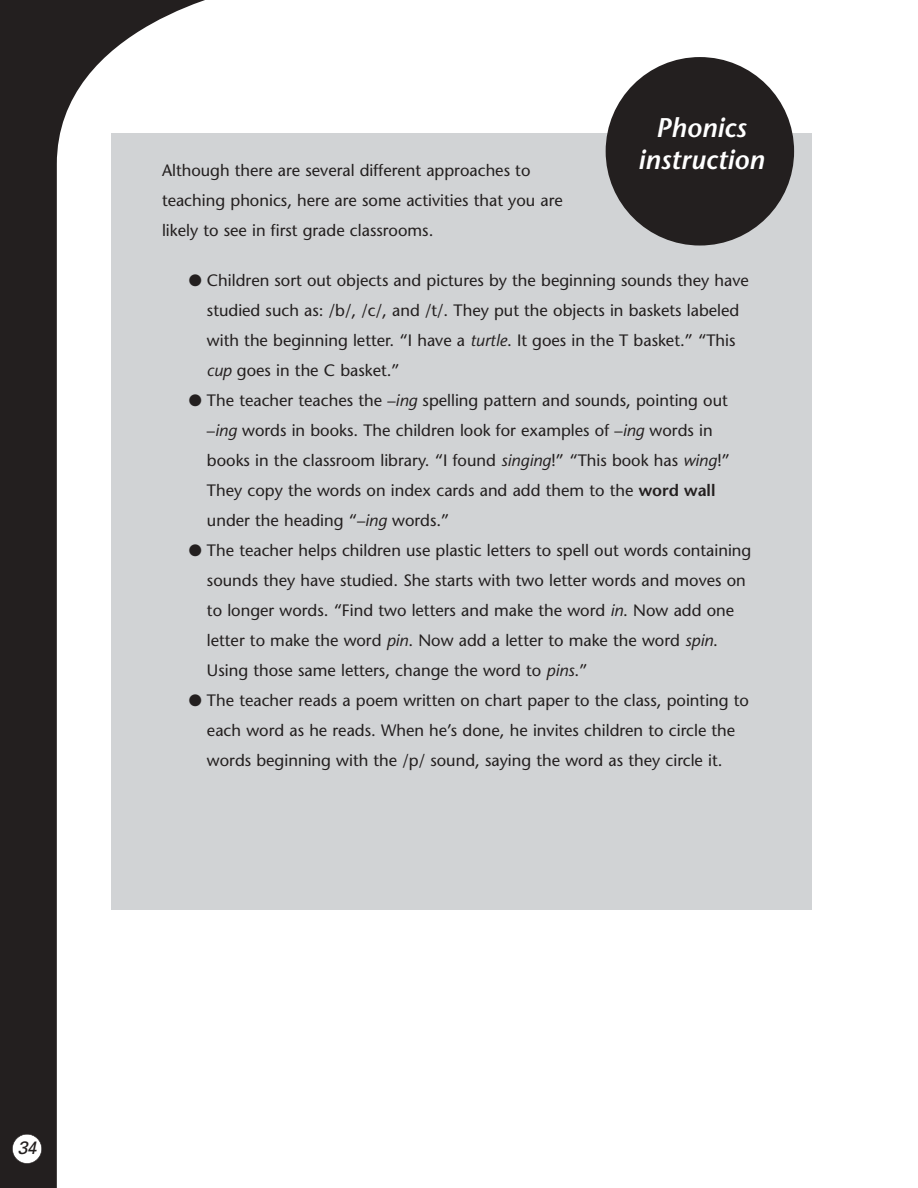
<style>
.page{position:relative;width:918px;height:1188px;background:#fff}
.page>*{position:absolute;margin:0;border:0;box-sizing:border-box;transform-origin:0 0}
.t1{font:italic 600 27px "Stone Sans";color:#fff}
.t2{font:italic 18px "Univers";color:#231f1f}
.t3{font:16.5px/30px "Stone Sans";color:#231f1f}
.s1{font-style:italic}
.s2{font-weight:600}
</style>
<div class="page">
<div style="left:111px;top:134px;width:701px;height:776px;background:#d1d3d5"></div>
<svg style="left:0;top:0;width:245px;height:1188px"></svg>
<div style="left:12px;top:1134px;width:30px;height:30px;background:#fff;border-radius:50%"></div>
<div style="left:12px;top:1134px;width:30px;height:30px;border:1px solid #231f1f;border-radius:50%"></div>
<div style="left:606px;top:57px;width:188px;height:189px;background:#231f1f;border-radius:50%"></div>
<p class="t3" style="left:162px;top:157px;width:370px">Although there are several different approaches to</p>
<p class="t1" style="left:656px;top:117px;width:92px">Phonics</p>
<p class="t1" style="left:638px;top:149px;width:128px">instruction</p>
<p class="t3" style="left:162px;top:187px;width:402px">teaching phonics, here are some activities that you are likely to see in first grade classrooms.</p>
<p class="t3" style="left:207px;top:267px;width:543px;text-indent:-18px">● Children sort out objects and pictures by the beginning sounds they have studied such as: /b/, /c/, and /t/. They put the objects in baskets labeled with the beginning letter. “I have a <span class="s1">turtle</span>. It goes in the T basket.” “This <span class="s1">cup</span> goes in the C basket.”</p>
<p class="t3" style="left:207px;top:387px;width:525px;text-indent:-18px">● The teacher teaches the –<span class="s1">ing</span> spelling pattern and sounds, pointing out –<span class="s1">ing</span> words in books. The children look for examples of –<span class="s1">ing</span> words in books in the classroom library. “I found <span class="s1">singing</span>!” “This book has <span class="s1">wing</span>!” They copy the words on index cards and add them to the <span class="s2">word wall </span>under the heading “–<span class="s1">ing</span> words.”</p>
<p class="t3" style="left:207px;top:537px;width:546px;text-indent:-18px">● The teacher helps children use plastic letters to spell out words containing sounds they have studied. She starts with two letter words and moves on to longer words. “Find two letters and make the word <span class="s1">in</span>. Now add one letter to make the word <span class="s1">pin</span>. Now add a letter to make the word <span class="s1">spin</span>.<br>Using those same letters, change the word to <span class="s1">pins</span>.”</p>
<p class="t3" style="left:189px;top:687px;width:562px;text-align:center">● The teacher reads a poem written on chart paper to the class, pointing to each word as he reads. When he’s done, he invites children to circle the words beginning with the /p/ sound, saying the word as they circle it.</p>
<p class="t2" style="left:18px;top:1141px;width:21px">34</p>
</div>
